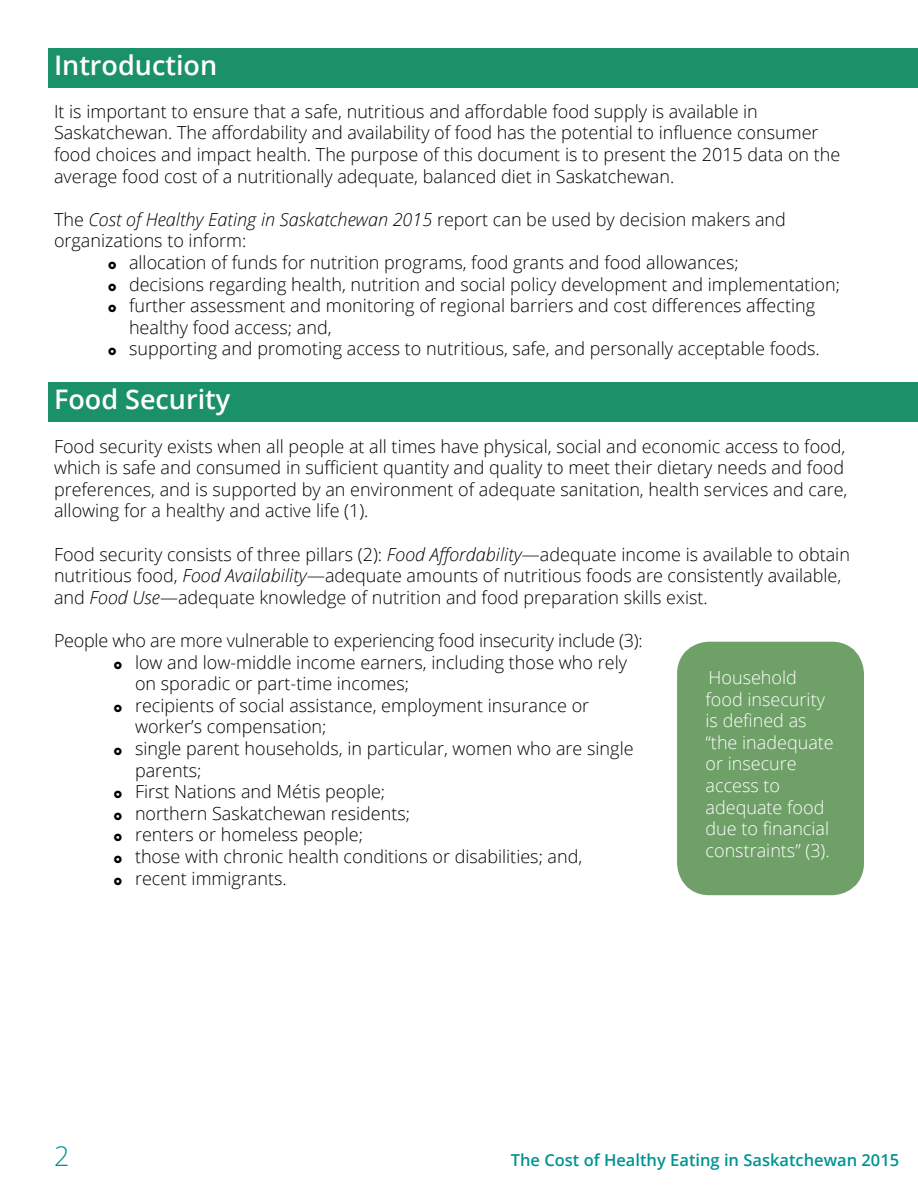
<style>
.page{position:relative;width:918px;height:1188px;background:#fff}
.page>*{position:absolute;margin:0;border:0;box-sizing:border-box;transform-origin:0 0}
.t1{font:600 27px "Open Sans";color:#fff}
.t2{font:300 27px "Open Sans";color:#009393}
.t3{font:300 18px/21.6px "Open Sans";color:#000}
.t4{font:300 18px/21.6px "Open Sans";color:#fff}
.t5{font:600 16.5px "Open Sans";color:#009393}
.s1{font-style:italic}
.s2{font-family:"Brandon Grotesque";font-weight:900}
</style>
<div class="page">
<div style="left:48px;top:48px;width:870px;height:39px;background:#1b916a"></div>
<div style="left:48px;top:383px;width:870px;height:39px;background:#1b916a"></div>
<div style="left:691px;top:656px;width:159px;height:225px;background:#6fa068;border-radius:18px"></div>
<div style="left:677px;top:642px;width:187px;height:253px;border:28px solid #6fa068;border-radius:18px"></div>
<h1 class="t1" style="left:54px;top:46px;width:165px">Introduction</h1>
<p class="t3" style="left:54px;top:100px;width:788px">It is important to ensure that a safe, nutritious and affordable food supply is available in Saskatchewan. The affordability and availability of food has the potential to influence consumer food choices and impact health. The purpose of this document is to present the 2015 data on the average food cost of a nutritionally adequate, balanced diet in Saskatchewan.</p>
<p class="t3" style="left:54px;top:208px;width:733px">The <span class="s1">Cost of Healthy Eating in Saskatchewan 2015</span> report can be used by decision makers and</p>
<p class="t3" style="left:54px;top:230px;width:194px">organizations to inform:</p>
<p class="t3" style="left:108px;top:251px;width:632px"><span class="s2">o</span> allocation of funds for nutrition programs, food grants and food allowances;</p>
<p class="t3" style="left:108px;top:273px;width:733px"><span class="s2">o</span> decisions regarding health, nutrition and social policy development and implementation;</p>
<p class="t3" style="left:108px;top:294px;width:709px"><span class="s2">o</span> further assessment and monitoring of regional barriers and cost differences affecting</p>
<p class="t3" style="left:129px;top:316px;width:204px">healthy food access; and,</p>
<p class="t3" style="left:108px;top:338px;width:713px"><span class="s2">o</span> supporting and promoting access to nutritious, safe, and personally acceptable foods.</p>
<h1 class="t1" style="left:54px;top:381px;width:178px">Food Security</h1>
<p class="t3" style="left:54px;top:435px;width:795px">Food security exists when all people at all times have physical, social and economic access to food, which is safe and consumed in sufficient quantity and quality to meet their dietary needs and food preferences, and is supported by an environment of adequate sanitation, health services and care, allowing for a healthy and active life (1).</p>
<p class="t3" style="left:54px;top:543px;width:798px">Food security consists of three pillars (2): <span class="s1">Food Affordability</span>—adequate income is available to obtain nutritious food, <span class="s1">Food Availability</span>—adequate amounts of nutritious foods are consistently available, and <span class="s1">Food Use</span>—adequate knowledge of nutrition and food preparation skills exist.</p>
<p class="t3" style="left:54px;top:629px;width:590px">People who are more vulnerable to experiencing food insecurity include (3):</p>
<p class="t3" style="left:114px;top:651px;width:515px"><span class="s2">o</span> low and low-middle income earners, including those who rely</p>
<p class="t3" style="left:135px;top:672px;width:276px">on sporadic or part-time incomes;</p>
<p class="t3" style="left:114px;top:694px;width:477px"><span class="s2">o</span> recipients of social assistance, employment insurance or</p>
<p class="t3" style="left:135px;top:716px;width:193px">worker’s compensation;</p>
<p class="t3" style="left:114px;top:737px;width:521px"><span class="s2">o</span> single parent households, in particular, women who are single</p>
<p class="t3" style="left:135px;top:759px;width:68px">parents;</p>
<p class="t3" style="left:114px;top:780px;width:273px"><span class="s2">o</span> First Nations and Métis people;</p>
<p class="t3" style="left:114px;top:802px;width:298px"><span class="s2">o</span> northern Saskatchewan residents;</p>
<p class="t3" style="left:114px;top:824px;width:251px"><span class="s2">o</span> renters or homeless people;</p>
<p class="t3" style="left:114px;top:845px;width:470px"><span class="s2">o</span> those with chronic health conditions or disabilities; and,</p>
<p class="t3" style="left:114px;top:867px;width:174px"><span class="s2">o</span> recent immigrants.</p>
<p class="t4" style="left:706px;top:666px;width:130px">Household food insecurity is defined as “the inadequate or insecure access to adequate food due to financial constraints” (3).</p>
<h1 class="t2" style="left:54px;top:1138px;width:17px">2</h1>
<p class="t5" style="left:511px;top:1149px;width:390px">The Cost of Healthy Eating in Saskatchewan 2015</p>
</div>
